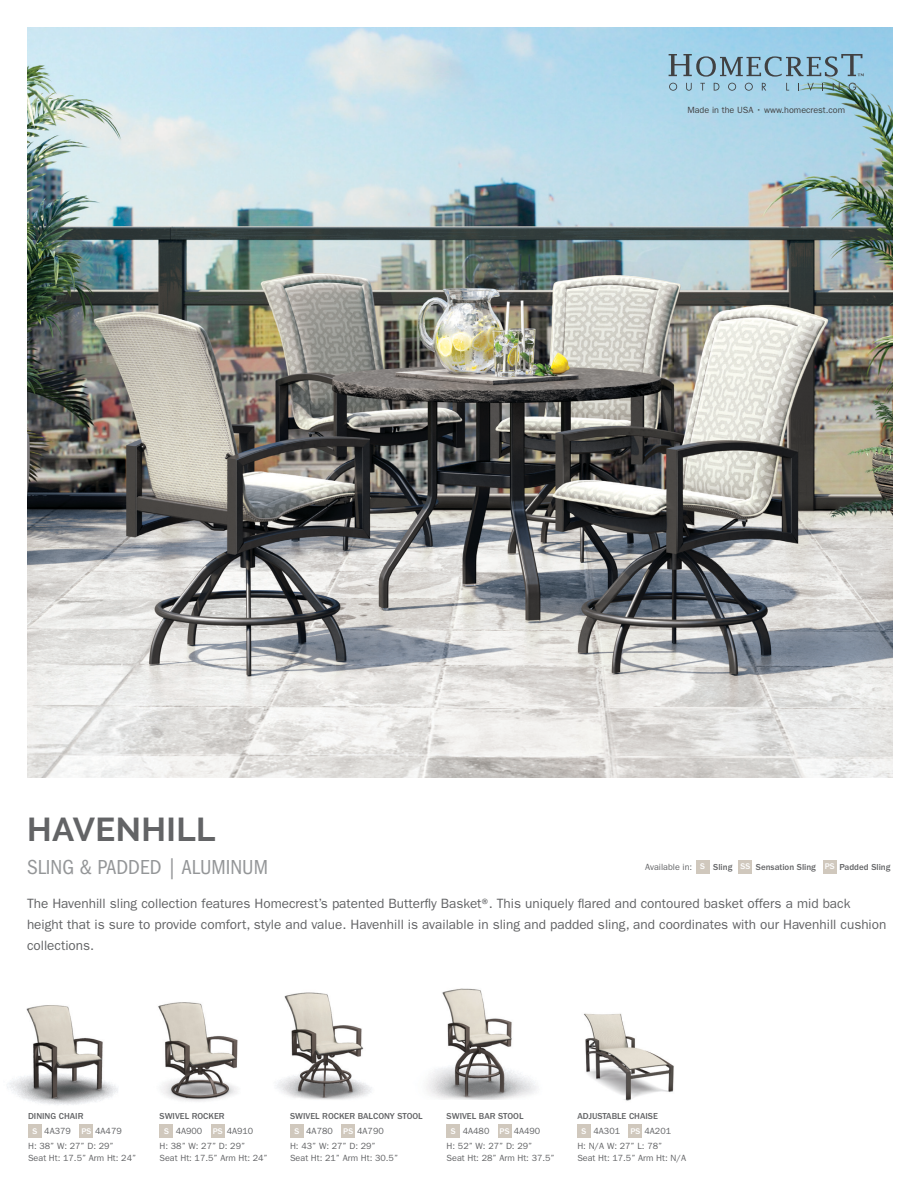
<style>
.page{position:relative;width:918px;height:1188px;background:#fff}
.page>*{position:absolute;margin:0;border:0;box-sizing:border-box;transform-origin:0 0}
.t1{font:700 33px "Raleway";letter-spacing:.015em;color:#636466}
.t2{font:condensed 21px "ITC Franklin Gothic Std";color:#949698}
.t3{font:13.5px/21px "ITC Franklin Gothic Std";color:#636466}
.t4{font:9px "ITC Franklin Gothic Std";color:#636466}
.t5{font:500 9px "ITC Franklin Gothic Std";color:#636466}
.t6{font:9px "ITC Franklin Gothic Std";color:#414142}
.t7{font:500 8.55px "ITC Franklin Gothic Std";color:#fff}
.s1{font-weight:500;font-size:8.55px;color:#fff}
</style>
<div class="page">
<img style="left:27px;top:27px;width:866px;height:750px">
<svg style="left:669px;top:54px;width:195px;height:37px;background:#8db3c6"></svg>
<div style="left:28px;top:1124px;width:14px;height:14px;background:#d0c8bd"></div>
<div style="left:80px;top:1124px;width:13px;height:14px;background:#d0c8bd"></div>
<div style="left:160px;top:1124px;width:13px;height:14px;background:#d0c8bd"></div>
<div style="left:211px;top:1124px;width:14px;height:14px;background:#d0c8bd"></div>
<img style="left:7px;top:1005px;width:111px;height:100px">
<img style="left:158px;top:1002px;width:80px;height:100px">
<div style="left:290px;top:1124px;width:14px;height:14px;background:#d0c8bd"></div>
<div style="left:341px;top:1124px;width:14px;height:14px;background:#d0c8bd"></div>
<div style="left:446px;top:1124px;width:14px;height:14px;background:#d0c8bd"></div>
<div style="left:498px;top:1124px;width:13px;height:14px;background:#d0c8bd"></div>
<img style="left:426px;top:988px;width:111px;height:112px">
<img style="left:276px;top:992px;width:96px;height:108px">
<div style="left:577px;top:1124px;width:14px;height:14px;background:#d0c8bd"></div>
<div style="left:628px;top:1124px;width:14px;height:14px;background:#d0c8bd"></div>
<img style="left:584px;top:1013px;width:90px;height:88px">
<div style="left:696px;top:860px;width:13px;height:13px;background:#d0c8bd"></div>
<div style="left:739px;top:860px;width:13px;height:13px;background:#d0c8bd"></div>
<div style="left:823px;top:860px;width:13px;height:13px;background:#d0c8bd"></div>
<p class="t6" style="left:687px;top:105px;width:159px">Made in the USA • www.homecrest.com</p>
<p class="t1" style="left:27px;top:811px;width:190px">HAVENHILL</p>
<p class="t2" style="left:27px;top:855px;width:243px">SLING &amp; PADDED | ALUMINUM</p>
<p class="t4" style="left:645px;top:862px;width:49px">Available in:</p>
<p class="t7" style="left:700px;top:862px;width:6px">S</p>
<p class="t5" style="left:713px;top:862px;width:21px">Sling</p>
<p class="t5" style="left:756px;top:862px;width:62px">Sensation Sling</p>
<p class="t5" style="left:839px;top:862px;width:52px">Padded Sling</p>
<p class="t7" style="left:741px;top:862px;width:11px">SS</p>
<p class="t7" style="left:825px;top:862px;width:11px">PS</p>
<p class="t3" style="left:27px;top:893px;width:861px">The Havenhill sling collection features Homecrest’s patented Butterfly Basket®. This uniquely flared and contoured basket offers a mid back height that is sure to provide comfort, style and value. Havenhill is available in sling and padded sling, and coordinates with our Havenhill cushion collections.</p>
<p class="t5" style="left:28px;top:1111px;width:57px">DINING CHAIR</p>
<p class="t4" style="left:44px;top:1126px;width:28px">4A379</p>
<p class="t4" style="left:81px;top:1126px;width:42px"><span class="s1">PS</span> 4A479</p>
<p class="t4" style="left:28px;top:1141px;width:87px">H: 38” W: 27” D: 29”</p>
<p class="t4" style="left:28px;top:1153px;width:110px">Seat Ht: 17.5” Arm Ht: 24”</p>
<p class="t5" style="left:160px;top:1111px;width:67px">SWIVEL ROCKER</p>
<p class="t4" style="left:176px;top:1126px;width:28px">4A900</p>
<p class="t4" style="left:213px;top:1126px;width:42px"><span class="s1">PS</span> 4A910</p>
<p class="t4" style="left:160px;top:1141px;width:87px">H: 38” W: 27” D: 29”</p>
<p class="t4" style="left:160px;top:1153px;width:110px">Seat Ht: 17.5” Arm Ht: 24”</p>
<p class="t7" style="left:33px;top:1126px;width:6px">S</p>
<p class="t7" style="left:164px;top:1126px;width:6px">S</p>
<p class="t5" style="left:290px;top:1111px;width:134px">SWIVEL ROCKER BALCONY STOOL</p>
<p class="t4" style="left:306px;top:1125px;width:28px">4A780</p>
<p class="t4" style="left:343px;top:1125px;width:42px"><span class="s1">PS</span> 4A790</p>
<p class="t4" style="left:290px;top:1140px;width:87px">H: 43” W: 27” D: 29”</p>
<p class="t4" style="left:290px;top:1152px;width:110px">Seat Ht: 21” Arm Ht: 30.5”</p>
<p class="t5" style="left:447px;top:1111px;width:78px">SWIVEL BAR STOOL</p>
<p class="t4" style="left:463px;top:1125px;width:28px">4A480</p>
<p class="t4" style="left:514px;top:1125px;width:28px">4A490</p>
<p class="t4" style="left:447px;top:1140px;width:87px">H: 52” W: 27” D: 29”</p>
<p class="t4" style="left:447px;top:1152px;width:110px">Seat Ht: 28” Arm Ht: 37.5”</p>
<p class="t7" style="left:295px;top:1126px;width:6px">S</p>
<p class="t7" style="left:451px;top:1126px;width:6px">S</p>
<p class="t7" style="left:500px;top:1126px;width:11px">PS</p>
<p class="t5" style="left:577px;top:1111px;width:82px">ADJUSTABLE CHAISE</p>
<p class="t4" style="left:594px;top:1125px;width:28px">4A301</p>
<p class="t4" style="left:644px;top:1125px;width:28px">4A201</p>
<p class="t4" style="left:577px;top:1140px;width:86px">H: N/A W: 27” L: 78”</p>
<p class="t4" style="left:577px;top:1152px;width:110px">Seat Ht: 17.5” Arm Ht: N/A</p>
<p class="t7" style="left:582px;top:1126px;width:6px">S</p>
<p class="t7" style="left:630px;top:1126px;width:11px">PS</p>
</div>
